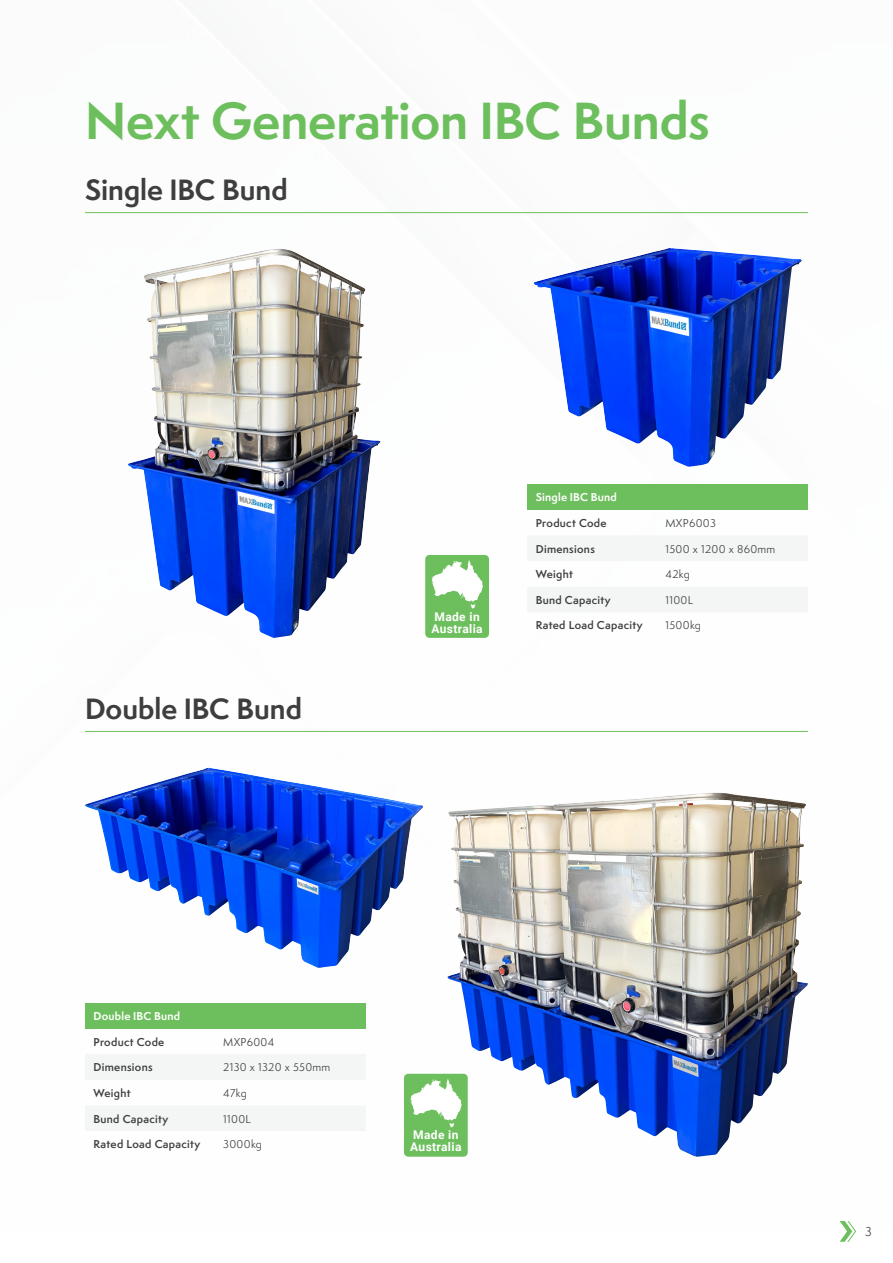
<style>
.page{position:relative;width:893px;height:1263px;background:#fff}
.page>*{position:absolute;margin:0;border:0;box-sizing:border-box;transform-origin:0 0}
.Title_-_Section__TOC{font:700 48px "Semplicita Pro";letter-spacing:-.005em;color:#6dbf5d}
.Header_-_Product_Name__TOC{font:700 27px "Semplicita Pro";color:#3e3e3f}
.t1{font:700 12px/12px "Roboto";letter-spacing:.03em;color:#fff}
.t2{font:12px "Semplicita Pro";color:#3e3e3f}
.Table_-_Data{font:600 10.5px "Semplicita Pro";letter-spacing:.03em;color:#3e3e3f}
.Table_-_Data-2{font:10.5px "Semplicita Pro";letter-spacing:.03em;color:#3e3e3f}
.Table_-_Header_white{font:700 10.5px "Semplicita Pro";letter-spacing:.02em;color:#fff}
</style>
<div class="page">
<img style="left:85px;top:213px;width:755px;height:1029px">
<svg style="left:840px;top:1221px;width:16px;height:21px"></svg>
<img style="left:128px;top:249px;width:252px;height:389px">
<hr style="left:85px;top:212px;width:723px;height:1px;background:#6dbf5d">
<hr style="left:85px;top:731px;width:723px;height:1px;background:#6dbf5d">
<div style="left:527px;top:484px;width:281px;height:26px;background:#6dbf5d"></div>
<svg style="left:527px;top:535px;width:281px;height:77px"></svg>
<div style="left:85px;top:1003px;width:281px;height:25px;background:#6dbf5d"></div>
<svg style="left:85px;top:1054px;width:281px;height:77px"></svg>
<img style="left:534px;top:248px;width:267px;height:219px">
<img style="left:85px;top:767px;width:338px;height:201px">
<img style="left:448px;top:793px;width:306px;height:364px">
<div style="left:425px;top:555px;width:64px;height:83px;background:#6dbf5d;border-radius:4px"></div>
<svg style="left:431px;top:560px;width:52px;height:49px"></svg>
<div style="left:404px;top:1074px;width:64px;height:83px;background:#6dbf5d;border-radius:4px"></div>
<svg style="left:410px;top:1079px;width:52px;height:48px"></svg>
<p class="Title_-_Section__TOC" style="left:85px;top:85px;width:626px">Next Generation IBC Bunds</p>
<p class="Header_-_Product_Name__TOC" style="left:85px;top:170px;width:204px">Single IBC Bund</p>
<p class="Header_-_Product_Name__TOC" style="left:85px;top:689px;width:218px">Double IBC Bund</p>
<p class="t1" style="left:431px;top:610px;width:53px">Made in<br>Australia</p>
<p class="Table_-_Header_white" style="left:536px;top:489px;width:83px">Single IBC Bund</p>
<p class="Table_-_Data" style="left:536px;top:515px;width:72px">Product Code</p>
<p class="Table_-_Data-2" style="left:665px;top:515px;width:52px">MXP6003</p>
<p class="Table_-_Data" style="left:536px;top:541px;width:61px">Dimensions</p>
<p class="Table_-_Data-2" style="left:665px;top:541px;width:111px">1500 x 1200 x 860mm</p>
<p class="Table_-_Data" style="left:536px;top:566px;width:39px">Weight</p>
<p class="Table_-_Data-2" style="left:665px;top:567px;width:26px">42kg</p>
<p class="Table_-_Data" style="left:536px;top:592px;width:76px">Bund Capacity</p>
<p class="Table_-_Data-2" style="left:665px;top:592px;width:29px">1100L</p>
<p class="Table_-_Data" style="left:536px;top:618px;width:108px">Rated Load Capacity</p>
<p class="Table_-_Data-2" style="left:665px;top:618px;width:37px">1500kg</p>
<p class="Table_-_Header_white" style="left:94px;top:1008px;width:88px">Double IBC Bund</p>
<p class="Table_-_Data" style="left:94px;top:1034px;width:72px">Product Code</p>
<p class="Table_-_Data-2" style="left:223px;top:1034px;width:53px">MXP6004</p>
<p class="Table_-_Data" style="left:94px;top:1060px;width:61px">Dimensions</p>
<p class="Table_-_Data-2" style="left:223px;top:1060px;width:109px">2130 x 1320 x 550mm</p>
<p class="Table_-_Data" style="left:94px;top:1085px;width:39px">Weight</p>
<p class="Table_-_Data-2" style="left:223px;top:1085px;width:25px">47kg</p>
<p class="Table_-_Data" style="left:94px;top:1111px;width:76px">Bund Capacity</p>
<p class="Table_-_Data-2" style="left:223px;top:1111px;width:29px">1100L</p>
<p class="Table_-_Data" style="left:94px;top:1136px;width:108px">Rated Load Capacity</p>
<p class="Table_-_Data-2" style="left:223px;top:1137px;width:40px">3000kg</p>
<p class="t1" style="left:410px;top:1128px;width:53px">Made in<br>Australia</p>
<p class="t2" style="left:865px;top:1223px;width:8px">3</p>
</div>
